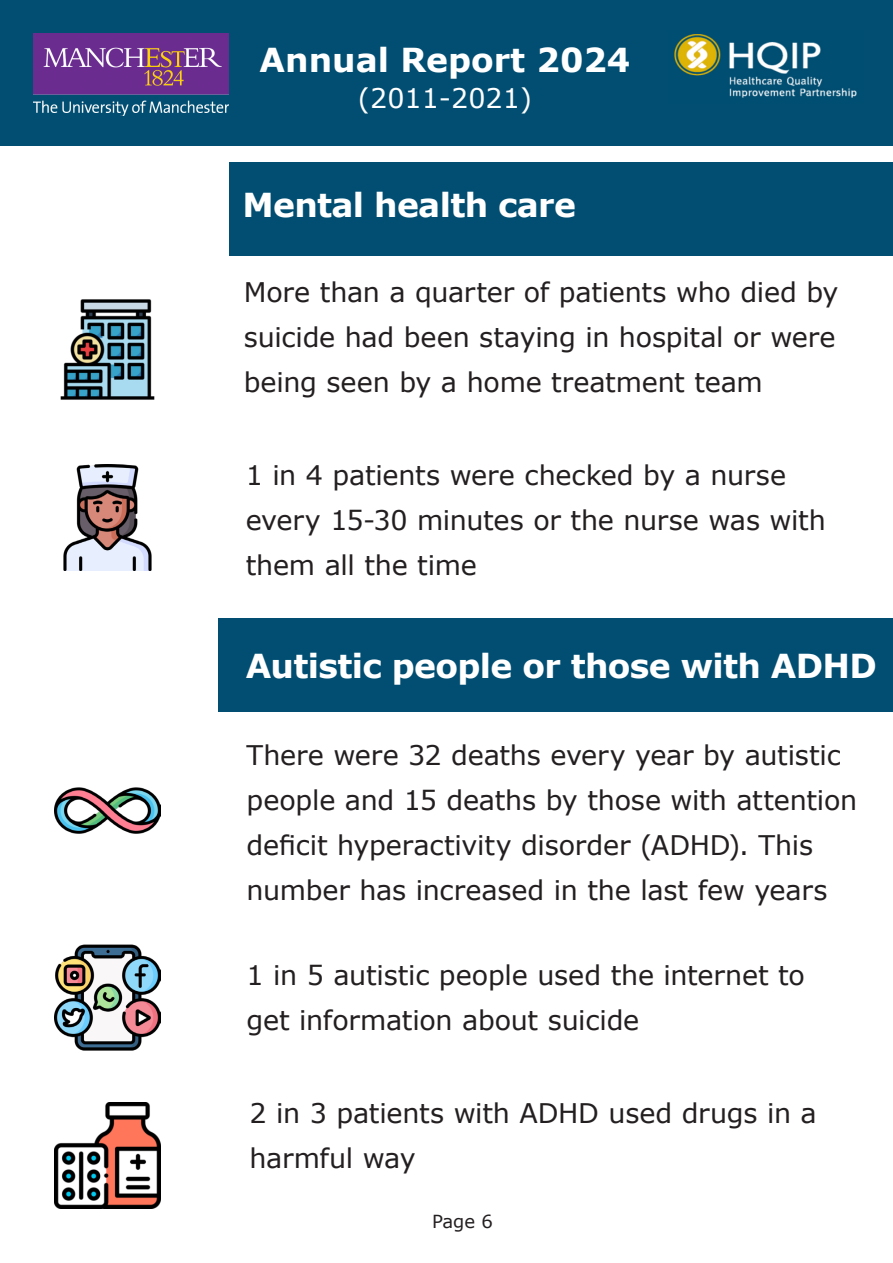
<style>
.page{position:relative;width:893px;height:1263px;background:#fff}
.page>*{position:absolute;margin:0;border:0;box-sizing:border-box;transform-origin:0 0}
.t1{font:700 33px "Verdana";letter-spacing:-.02em;color:#fff}
.t2{font:700 33px "Verdana";color:#fff}
.t3{font:27px/45px "Verdana";letter-spacing:-.01em;color:#231f20}
.t4{font:27px "Verdana";color:#fff}
.t5{font:18px "Verdana";color:#231f20}
</style>
<div class="page">
<div style="left:0;top:0;width:893px;height:145px;background:#024e72"></div>
<img style="left:33px;top:33px;width:196px;height:83px">
<img style="left:674px;top:34px;width:183px;height:64px">
<div style="left:229px;top:163px;width:664px;height:93px;background:#014e72"></div>
<img style="left:63px;top:464px;width:89px;height:106px">
<img style="left:60px;top:299px;width:95px;height:101px">
<img style="left:54px;top:787px;width:106px;height:47px">
<img style="left:54px;top:944px;width:106px;height:107px">
<div style="left:218px;top:618px;width:675px;height:94px;background:#014e72"></div>
<img style="left:54px;top:1103px;width:106px;height:106px">
<p class="t2" style="left:260px;top:37px;width:372px">Annual Report 2024</p>
<p class="t4" style="left:358px;top:80px;width:176px">(2011-2021)</p>
<p class="t1" style="left:242px;top:182px;width:335px">Mental health care</p>
<p class="t3" style="left:244px;top:270px;width:596px;text-align:justify">More than a quarter of patients who died by suicide had been staying in hospital or were being seen by a home treatment team</p>
<p class="t3" style="left:246px;top:452px;width:582px">1 in 4 patients were checked by a nurse every 15-30 minutes or the nurse was with them all the time</p>
<p class="t1" style="left:246px;top:643px;width:633px">Autistic people or those with ADHD</p>
<p class="t3" style="left:247px;top:732px;width:612px">There were 32 deaths every year by autistic people and 15 deaths by those with attention deficit hyperactivity disorder (ADHD). This number has increased in the last few years</p>
<p class="t3" style="left:247px;top:952px;width:560px">1 in 5 autistic people used the internet to get information about suicide</p>
<p class="t3" style="left:250px;top:1091px;width:569px">2 in 3 patients with ADHD used drugs in a harmful way</p>
<p class="t5" style="left:432px;top:1209px;width:62px">Page 6</p>
</div>
